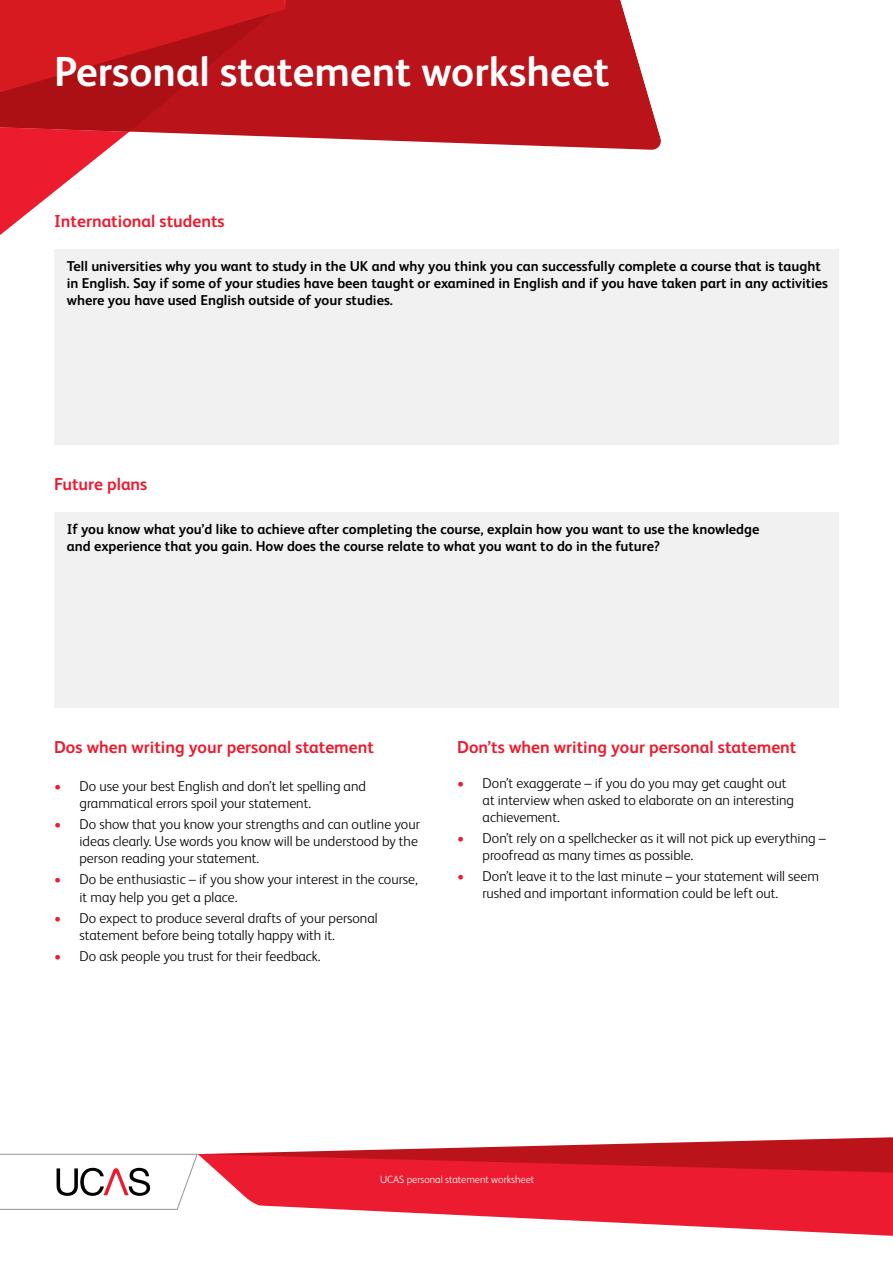
<style>
.page{position:relative;width:893px;height:1263px;background:#fff}
.page>*{position:absolute;margin:0;border:0;box-sizing:border-box;transform-origin:0 0}
.t1{font:700 42px "FS Albert Pro";color:#fff}
.t2{font:700 17.25px "FS Albert Pro";color:#ed1b2f}
.t3{font:300 14.25px/17.1px "FS Albert Pro";color:#000}
.t4{font:700 14.25px/17.1px "FS Albert Pro";color:#000}
.t5{font:300 10.5px "FS Albert Pro";color:#fff}
.s1{color:#ed1b2f}
</style>
<div class="page">
<svg style="left:0;top:1154px;width:198px;height:56px"></svg>
<svg style="left:203px;top:1137px;width:690px;height:17px"></svg>
<svg style="left:198px;top:1154px;width:695px;height:82px;fill:#ed1b2f"></svg>
<svg style="left:143px;top:0;width:518px;height:150px;background:#c4353b"></svg>
<svg style="left:0;top:132px;width:129px;height:103px;fill:#ed1b2e"></svg>
<svg style="left:0;top:0;width:347px;height:132px;background:#bf141a"></svg>
<div style="left:54px;top:249px;width:785px;height:196px;background:#f1f1f2"></div>
<div style="left:54px;top:513px;width:785px;height:195px;background:#f1f1f2"></div>
<h1 class="t1" style="left:54px;top:42px;width:557px">Personal statement worksheet</h1>
<p class="t2" style="left:54px;top:209px;width:172px">International students</p>
<p class="t4" style="left:67px;top:257px;width:763px">Tell universities why you want to study in the UK and why you think you can successfully complete a course that is taught in English. Say if some of your studies have been taught or examined in English and if you have taken part in any activities where you have used English outside of your studies.</p>
<p class="t2" style="left:54px;top:472px;width:95px">Future plans</p>
<p class="t4" style="left:67px;top:520px;width:694px">If you know what you’d like to achieve after completing the course, explain how you want to use the knowledge and experience that you gain. How does the course relate to what you want to do in the future?</p>
<p class="t2" style="left:54px;top:735px;width:322px">Dos when writing your personal statement</p>
<p class="t3" style="left:80px;top:777px;width:288px;text-indent:-26px"><span class="s1">•</span> Do use your best English and don’t let spelling and grammatical errors spoil your statement.</p>
<p class="t3" style="left:80px;top:815px;width:342px;text-indent:-26px"><span class="s1">•</span> Do show that you know your strengths and can outline your ideas clearly. Use words you know will be understood by the person reading your statement.</p>
<p class="t3" style="left:80px;top:870px;width:340px;text-indent:-26px"><span class="s1">•</span> Do be enthusiastic – if you show your interest in the course, it may help you get a place.</p>
<p class="t3" style="left:80px;top:908px;width:300px;text-indent:-26px"><span class="s1">•</span> Do expect to produce several drafts of your personal statement before being totally happy with it.</p>
<p class="t3" style="left:54px;top:946px;width:268px"><span class="s1">•</span> Do ask people you trust for their feedback.</p>
<p class="t2" style="left:457px;top:735px;width:341px">Don’ts when writing your personal statement</p>
<p class="t3" style="left:483px;top:773px;width:313px;text-indent:-26px"><span class="s1">•</span> Don’t exaggerate – if you do you may get caught out at interview when asked to elaborate on an interesting achievement.</p>
<p class="t3" style="left:483px;top:828px;width:345px;text-indent:-26px"><span class="s1">•</span> Don’t rely on a spellchecker as it will not pick up everything – proofread as many times as possible.</p>
<p class="t3" style="left:483px;top:866px;width:338px;text-indent:-26px"><span class="s1">•</span> Don’t leave it to the last minute – your statement will seem rushed and important information could be left out.</p>
<p class="t5" style="left:380px;top:1172px;width:156px">UCAS personal statement worksheet</p>
</div>
